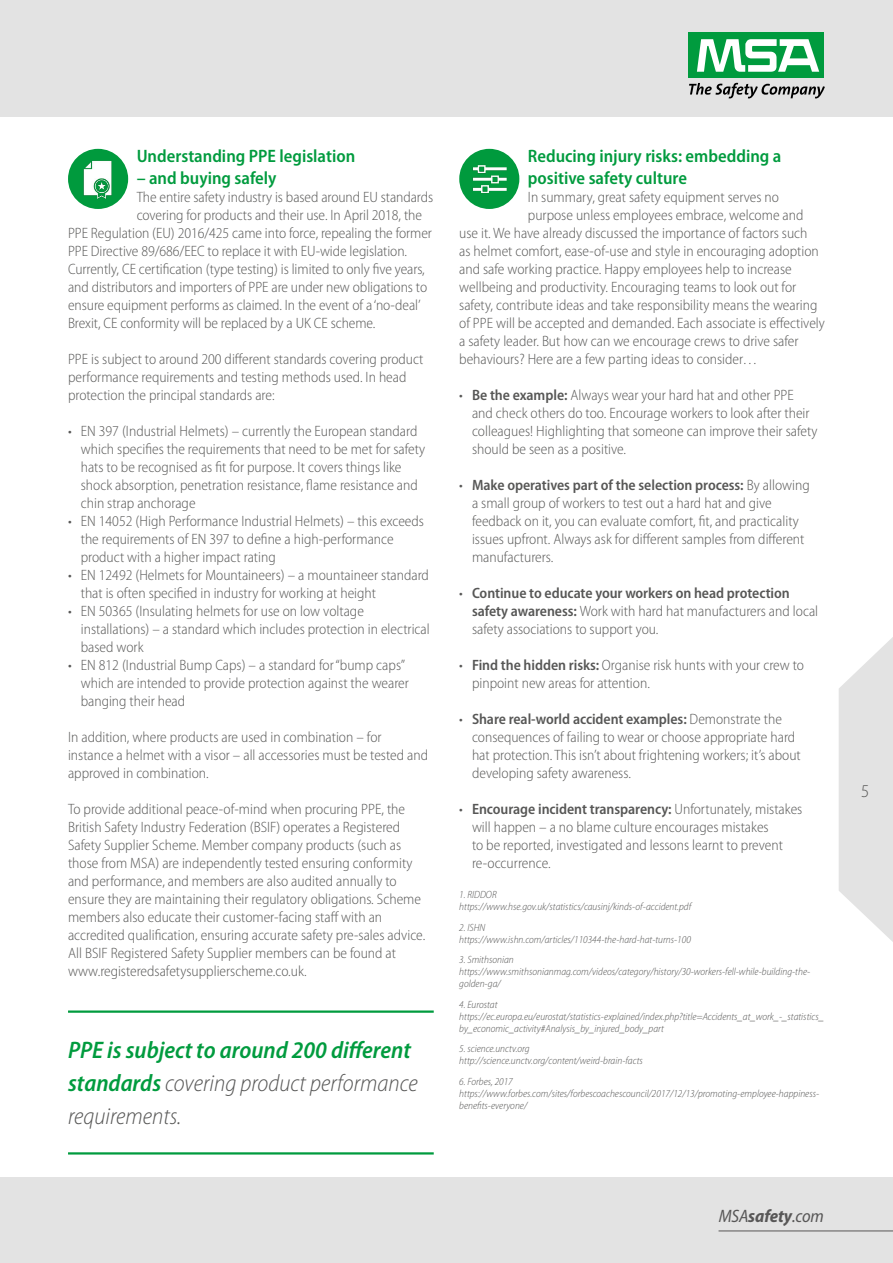
<style>
.page{position:relative;width:893px;height:1263px;background:#fff}
.page>*{position:absolute;margin:0;border:0;box-sizing:border-box;transform-origin:0 0}
.t1{font:italic 600 semi-condensed 24px/33px "Myriad Pro";color:#009b3e}
.t2{font:600 semi-condensed 18px/21.6px "Myriad Pro";color:#009b3e}
.t3{font:italic semi-condensed 18px "Myriad Pro";letter-spacing:-.01em;color:#585757}
.t4{font:300 semi-condensed 18px "Myriad Pro";color:#575756}
.t5{font:300 semi-condensed 15px/18px "Myriad Pro";color:#575756}
.t6{font:italic 300 semi-condensed 10.5px/12px "Myriad Pro";color:#575756}
.s1{font-weight:300;color:#575756}
.s2{font-weight:600}
.s3{font-weight:700}
</style>
<div class="page">
<div style="left:0;top:1178px;width:893px;height:85px;background:#e3e3e3"></div>
<div style="left:0;top:0;width:893px;height:117px;background:#e3e3e3"></div>
<svg style="left:839px;top:637px;width:54px;height:305px"></svg>
<div style="left:688px;top:32px;width:136px;height:46px;background:#009b3e"></div>
<svg style="left:697px;top:39px;width:122px;height:33px"></svg>
<svg style="left:689px;top:83px;width:136px;height:15px"></svg>
<hr style="left:718px;top:1230px;width:175px;height:1px;background:#585757">
<img style="left:69px;top:150px;width:58px;height:58px">
<div style="left:68px;top:149px;width:60px;height:60px;border:2px solid #009a3d;border-radius:50%"></div>
<img style="left:460px;top:150px;width:59px;height:58px;border-radius:29px">
<div style="left:459px;top:149px;width:60px;height:60px;border:2px solid #009a3d;border-radius:50%"></div>
<hr style="left:68px;top:1010px;width:366px;height:3px;background:#009b3e">
<hr style="left:68px;top:1152px;width:366px;height:2px;background:#009b3e">
<p class="t2" style="left:137px;top:145px;width:220px">Understanding PPE legislation</p>
<p class="t2" style="left:137px;top:167px;width:141px">– and buying safely</p>
<p class="t5" style="left:137px;top:188px;width:298px">The entire safety industry is based around EU standards</p>
<p class="t5" style="left:137px;top:206px;width:287px">covering for products and their use. In April 2018, the</p>
<p class="t5" style="left:68px;top:224px;width:365px">PPE Regulation (EU) 2016/425 came into force, repealing the former</p>
<p class="t5" style="left:68px;top:242px;width:341px">PPE Directive 89/686/EEC to replace it with EU-wide legislation.</p>
<p class="t5" style="left:68px;top:260px;width:358px">Currently, CE certification (type testing) is limited to only five years,</p>
<p class="t5" style="left:68px;top:278px;width:361px">and distributors and importers of PPE are under new obligations to</p>
<p class="t5" style="left:68px;top:296px;width:354px">ensure equipment performs as claimed. In the event of a ‘no-deal’</p>
<p class="t5" style="left:68px;top:314px;width:309px">Brexit, CE conformity will be replaced by a UK CE scheme.</p>
<p class="t5" style="left:68px;top:350px;width:357px">PPE is subject to around 200 different standards covering product performance requirements and testing methods used. In head protection the principal standards are:</p>
<p class="t5" style="left:81px;top:422px;width:346px;text-indent:-13px">• EN 397 (Industrial Helmets) – currently the European standard which specifies the requirements that need to be met for safety hats to be recognised as fit for purpose. It covers things like shock absorption, penetration resistance, flame resistance and chin strap anchorage</p>
<p class="t5" style="left:81px;top:512px;width:345px;text-indent:-13px">• EN 14052 (High Performance Industrial Helmets) – this exceeds the requirements of EN 397 to define a high-performance product with a higher impact rating</p>
<p class="t5" style="left:81px;top:566px;width:350px;text-indent:-13px">• EN 12492 (Helmets for Mountaineers) – a mountaineer standard that is often specified in industry for working at height</p>
<p class="t5" style="left:81px;top:602px;width:351px;text-indent:-13px">• EN 50365 (Insulating helmets for use on low voltage installations) – a standard which includes protection in electrical based work</p>
<p class="t5" style="left:81px;top:656px;width:330px;text-indent:-13px">• EN 812 (Industrial Bump Caps) – a standard for “bump caps” which are intended to provide protection against the wearer banging their head</p>
<p class="t5" style="left:68px;top:728px;width:361px">In addition, where products are used in combination – for instance a helmet with a visor – all accessories must be tested and approved in combination.</p>
<p class="t5" style="left:68px;top:800px;width:359px">To provide additional peace-of-mind when procuring PPE, the British Safety Industry Federation (BSIF) operates a Registered Safety Supplier Scheme. Member company products (such as those from MSA) are independently tested ensuring conformity and performance, and members are also audited annually to ensure they are maintaining their regulatory obligations. Scheme members also educate their customer-facing staff with an accredited qualification, ensuring accurate safety pre-sales advice.<br>All BSIF Registered Safety Supplier members can be found at www.registeredsafetysupplierscheme.co.uk.</p>
<h1 class="t1" style="left:68px;top:1033px;width:351px">PPE is subject to around 200 different standards <span class="s1">covering product performance requirements.</span></h1>
<p class="t2" style="left:528px;top:145px;width:255px">Reducing injury risks: embedding a positive safety culture</p>
<p class="t5" style="left:528px;top:188px;width:253px">In summary, great safety equipment serves no</p>
<p class="t5" style="left:528px;top:206px;width:277px">purpose unless employees embrace, welcome and</p>
<p class="t5" style="left:459px;top:224px;width:350px">use it. We have already discussed the importance of factors such</p>
<p class="t5" style="left:459px;top:242px;width:361px">as helmet comfort, ease-of-use and style in encouraging adoption</p>
<p class="t5" style="left:459px;top:260px;width:334px">and safe working practice. Happy employees help to increase</p>
<p class="t5" style="left:459px;top:278px;width:339px">wellbeing and productivity. Encouraging teams to look out for</p>
<p class="t5" style="left:459px;top:296px;width:360px">safety, contribute ideas and take responsibility means the wearing</p>
<p class="t5" style="left:459px;top:314px;width:367px">of PPE will be accepted and demanded. Each associate is effectively</p>
<p class="t5" style="left:459px;top:332px;width:341px">a safety leader. But how can we encourage crews to drive safer</p>
<p class="t5" style="left:459px;top:350px;width:300px">behaviours? Here are a few parting ideas to consider…</p>
<p class="t5" style="left:472px;top:386px;width:347px;text-indent:-13px">• <span class="s2">Be the example:</span> Always wear your hard hat and other PPE and check others do too. Encourage workers to look after their colleagues! Highlighting that someone can improve their safety should be seen as a positive.</p>
<p class="t5" style="left:472px;top:476px;width:339px;text-indent:-13px">• <span class="s2">Make operatives part of the selection process:</span> By allowing a small group of workers to test out a hard hat and give feedback on it, you can evaluate comfort, fit, and practicality issues upfront. Always ask for different samples from different manufacturers.</p>
<p class="t5" style="left:472px;top:584px;width:348px;text-indent:-13px">• <span class="s2">Continue to educate your workers on head protection safety awareness:</span> Work with hard hat manufacturers and local safety associations to support you.</p>
<p class="t5" style="left:472px;top:656px;width:334px;text-indent:-13px">• <span class="s2">Find the hidden risks:</span> Organise risk hunts with your crew to pinpoint new areas for attention.</p>
<p class="t5" style="left:472px;top:710px;width:330px;text-indent:-13px">• <span class="s2">Share real-world accident examples:</span> Demonstrate the consequences of failing to wear or choose appropriate hard hat protection. This isn’t about frightening workers; it’s about developing safety awareness.</p>
<p class="t5" style="left:472px;top:800px;width:332px;text-indent:-13px">• <span class="s2">Encourage incident transparency:</span> Unfortunately, mistakes will happen – a no blame culture encourages mistakes<br>to be reported, investigated and lessons learnt to prevent re-occurrence.</p>
<p class="t6" style="left:459px;top:888px;width:234px">1. RIDDOR https://www.hse.gov.uk/statistics/causinj/kinds-of-accident.pdf</p>
<p class="t6" style="left:459px;top:921px;width:233px">2. ISHN https://www.ishn.com/articles/110344-the-hard-hat-turns-100</p>
<p class="t6" style="left:459px;top:953px;width:352px">3. Smithsonian https://www.smithsonianmag.com/videos/category/history/30-workers-fell-while-building-the&shy;golden-ga/</p>
<p class="t6" style="left:459px;top:998px;width:366px">4. Eurostat https://ec.europa.eu/eurostat/statistics-explained/index.php?title=Accidents_at_work_-_statistics_ by_economic_activity#Analysis_by_injured_body_part</p>
<p class="t6" style="left:459px;top:1042px;width:185px">5. science.unctv.org http://science.unctv.org/content/weird-brain-facts</p>
<p class="t6" style="left:459px;top:1075px;width:361px">6. Forbes, 2017 https://www.forbes.com/sites/forbescoachescouncil/2017/12/13/promoting-employee-happiness&shy;benefits-everyone/</p>
<p class="t3" style="left:719px;top:1205px;width:107px">MSA<span class="s3">safety</span>.com</p>
<p class="t4" style="left:861px;top:780px;width:10px">5</p>
</div>
